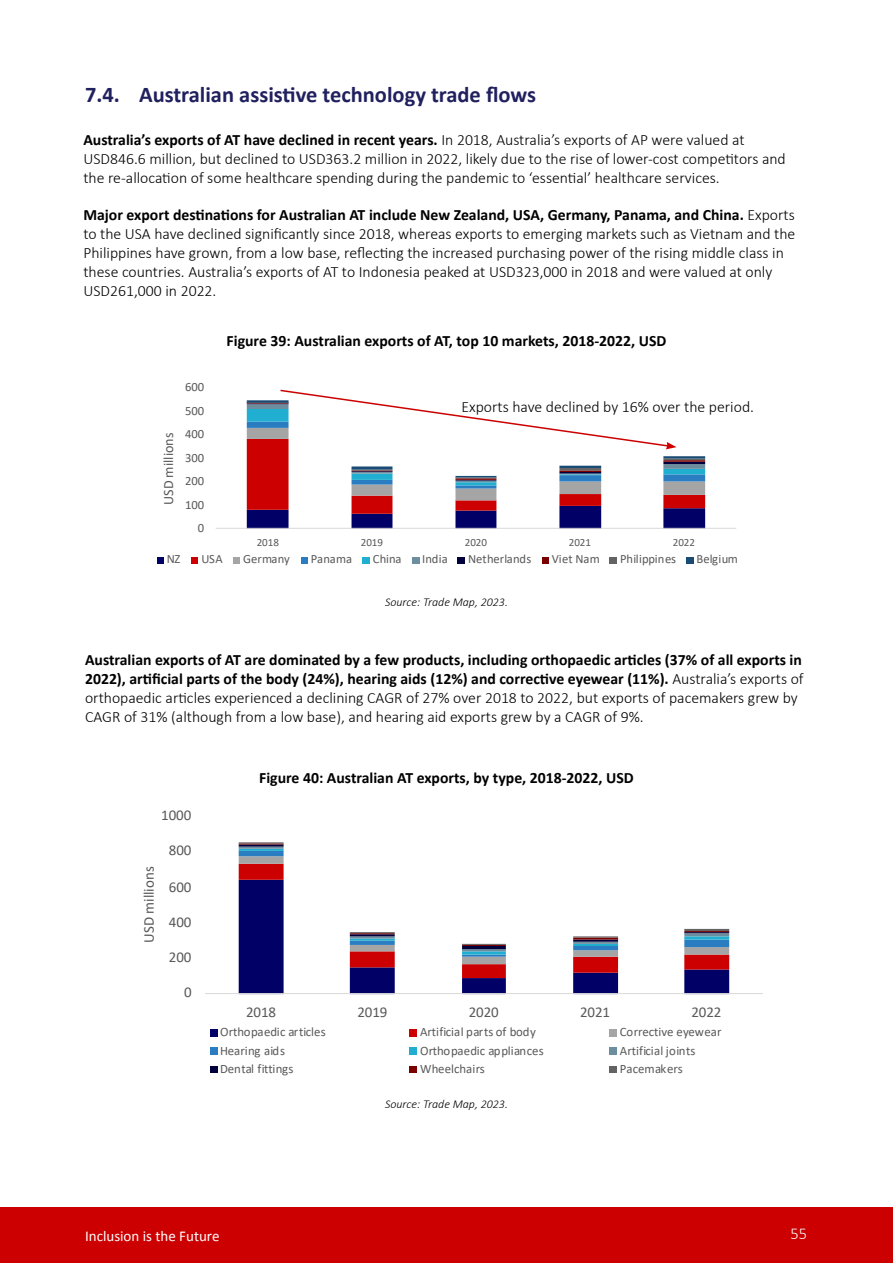
<style>
.page{position:relative;width:893px;height:1263px;background:#fff}
.page>*{position:absolute;margin:0;border:0;box-sizing:border-box;transform-origin:0 0}
.t1{font:700 22.5px "Calibri";color:#21205f}
.t2{font:300 16.5px "Calibri";color:#fff}
.t3{font:300 15.75px/18.9px "Calibri";color:#000}
.t4{font:700 15.75px "Calibri";color:#000}
.t5{font:15px "Calibri";letter-spacing:-.005em;color:#595959}
.t6{font:15px "Calibri";color:#fff}
.t7{font:14.1px "Calibri";color:#595959}
.t8{font:12.75px "Calibri";color:#595959}
.t9{font:12.6px "Calibri";letter-spacing:-.005em;color:#595959}
.t10{font:italic 300 12px "Calibri";color:#000}
.t11{font:10.95px "Calibri";letter-spacing:-.005em;color:#595959}
.s1{font-weight:700}
</style>
<div class="page">
<div style="left:0;top:1208px;width:893px;height:55px;background:#c00"></div>
<svg style="left:239px;top:978px;width:490px;height:15px"></svg>
<svg style="left:239px;top:964px;width:490px;height:14px"></svg>
<svg style="left:239px;top:957px;width:490px;height:7px"></svg>
<svg style="left:239px;top:851px;width:490px;height:106px"></svg>
<hr style="left:239px;top:849px;width:45px;height:2px;background:#20aed1">
<hr style="left:350px;top:938px;width:45px;height:3px;background:#20aed1">
<hr style="left:462px;top:951px;width:44px;height:3px;background:#20aed1">
<hr style="left:573px;top:944px;width:45px;height:2px;background:#20aed1">
<hr style="left:684px;top:936px;width:45px;height:3px;background:#20aed1">
<hr style="left:239px;top:847px;width:45px;height:2px;background:#6d8e9f">
<hr style="left:350px;top:936px;width:45px;height:2px;background:#6d8e9f">
<hr style="left:462px;top:949px;width:44px;height:2px;background:#6d8e9f">
<hr style="left:573px;top:942px;width:45px;height:2px;background:#6d8e9f">
<hr style="left:684px;top:933px;width:45px;height:3px;background:#6d8e9f">
<hr style="left:239px;top:844px;width:45px;height:3px;background:#00003d">
<hr style="left:350px;top:934px;width:45px;height:2px;background:#00003d">
<hr style="left:462px;top:946px;width:44px;height:3px;background:#00003d">
<hr style="left:573px;top:939px;width:45px;height:3px;background:#00003d">
<hr style="left:684px;top:932px;width:45px;height:1px;background:#00003d">
<hr style="left:239px;top:843px;width:45px;height:1px;background:#7a0000">
<hr style="left:350px;top:933px;width:45px;height:1px;background:#7a0000">
<hr style="left:462px;top:945px;width:44px;height:1px;background:#7a0000">
<hr style="left:573px;top:937px;width:45px;height:2px;background:#7a0000">
<hr style="left:684px;top:931px;width:45px;height:1px;background:#7a0000">
<hr style="left:239px;top:842px;width:45px;height:1px;background:#636363">
<hr style="left:350px;top:932px;width:45px;height:1px;background:#636363">
<hr style="left:462px;top:944px;width:44px;height:1px;background:#636363">
<hr style="left:573px;top:936px;width:45px;height:1px;background:#636363">
<hr style="left:684px;top:929px;width:45px;height:2px;background:#636363">
<hr style="left:205px;top:993px;width:558px;height:1px;background:#d9d9d9">
<div style="left:210px;top:1029px;width:7px;height:8px;background:#006"></div>
<div style="left:410px;top:1029px;width:7px;height:8px;background:#c00"></div>
<div style="left:609px;top:1029px;width:8px;height:8px;background:#a5a5a5"></div>
<div style="left:210px;top:1047px;width:7px;height:8px;background:#2b7dc1"></div>
<div style="left:410px;top:1047px;width:7px;height:8px;background:#20aed1"></div>
<div style="left:609px;top:1047px;width:8px;height:8px;background:#6d8e9f"></div>
<div style="left:210px;top:1067px;width:7px;height:6px;background:#00003d"></div>
<div style="left:410px;top:1067px;width:7px;height:6px;background:#7a0000"></div>
<div style="left:609px;top:1067px;width:8px;height:6px;background:#636363"></div>
<hr style="left:216px;top:528px;width:520px;height:1px;background:#d9d9d9">
<svg style="left:157px;top:557px;width:6px;height:6px"></svg>
<svg style="left:192px;top:557px;width:6px;height:6px"></svg>
<div style="left:233px;top:557px;width:7px;height:6px;background:#a5a5a5"></div>
<svg style="left:301px;top:557px;width:6px;height:6px"></svg>
<div style="left:363px;top:557px;width:7px;height:6px;background:#20aed1"></div>
<div style="left:412px;top:557px;width:7px;height:6px;background:#6d8e9f"></div>
<div style="left:458px;top:557px;width:7px;height:6px;background:#00003d"></div>
<svg style="left:542px;top:557px;width:6px;height:6px"></svg>
<div style="left:610px;top:557px;width:7px;height:6px;background:#636363"></div>
<div style="left:686px;top:557px;width:7px;height:6px;background:#1a4b74"></div>
<svg style="left:247px;top:389px;width:458px;height:140px"></svg>
<h1 class="t1" style="left:85px;top:80px;width:453px">7.4. Australian assistive technology trade flows</h1>
<p class="t3" style="left:83px;top:130px;width:704px"><span class="s1">Australia’s exports of AT have declined in recent years.</span> In 2018, Australia’s exports of AP were valued at<br>USD846.6 million, but declined to USD363.2 million in 2022, likely due to the rise of lower-cost competitors and the re-allocation of some healthcare spending during the pandemic to ‘essential’ healthcare services.</p>
<p class="t3" style="left:83px;top:206px;width:713px"><span class="s1">Major export destinations for Australian AT include New Zealand, USA, Germany, Panama, and China.</span> Exports to the USA have declined significantly since 2018, whereas exports to emerging markets such as Vietnam and the Philippines have grown, from a low base, reflecting the increased purchasing power of the rising middle class in these countries. Australia’s exports of AT to Indonesia peaked at USD323,000 in 2018 and were valued at only USD261,000 in 2022.</p>
<p class="t7" style="left:159px;top:505px;width:74px;rotate:-90deg">USD millions</p>
<p class="t9" style="left:185px;top:378px;width:20px">600</p>
<p class="t9" style="left:185px;top:402px;width:20px">500</p>
<p class="t9" style="left:185px;top:425px;width:20px">400</p>
<p class="t9" style="left:185px;top:449px;width:20px">300</p>
<p class="t9" style="left:185px;top:472px;width:20px">200</p>
<p class="t9" style="left:185px;top:496px;width:20px">100</p>
<p class="t9" style="left:198px;top:519px;width:8px">0</p>
<p class="t4" style="left:227px;top:330px;width:441px">Figure 39: Australian exports of AT, top 10 markets, 2018-2022, USD</p>
<p class="t3" style="left:461px;top:397px;width:294px">Exports have declined by 16% over the period.</p>
<p class="t11" style="left:257px;top:535px;width:24px">2018</p>
<p class="t11" style="left:361px;top:535px;width:24px">2019</p>
<p class="t11" style="left:465px;top:535px;width:24px">2020</p>
<p class="t11" style="left:569px;top:535px;width:24px">2021</p>
<p class="t11" style="left:673px;top:535px;width:24px">2022</p>
<p class="t9" style="left:167px;top:550px;width:15px">NZ</p>
<p class="t9" style="left:201px;top:550px;width:23px">USA</p>
<p class="t9" style="left:243px;top:550px;width:48px">Germany</p>
<p class="t9" style="left:311px;top:550px;width:43px">Panama</p>
<p class="t9" style="left:373px;top:550px;width:30px">China</p>
<p class="t9" style="left:422px;top:550px;width:27px">India</p>
<p class="t9" style="left:468px;top:550px;width:65px">Netherlands</p>
<p class="t9" style="left:552px;top:550px;width:49px">Viet Nam</p>
<p class="t9" style="left:620px;top:550px;width:58px">Philippines</p>
<p class="t9" style="left:696px;top:550px;width:43px">Belgium</p>
<p class="t10" style="left:385px;top:595px;width:124px">Source: Trade Map, 2023.</p>
<p class="t3" style="left:85px;top:650px;width:720px"><span class="s1">Australian exports of AT are dominated by a few products, including orthopaedic articles (37% of all exports in 2022), artificial parts of the body (24%), hearing aids (12%) and corrective eyewear (11%).</span> Australia’s exports of orthopaedic articles experienced a declining CAGR of 27% over 2018 to 2022, but exports of pacemakers grew by CAGR of 31% (although from a low base), and hearing aid exports grew by a CAGR of 9%.</p>
<p class="t5" style="left:161px;top:804px;width:32px">1000</p>
<p class="t5" style="left:138px;top:943px;width:78px;rotate:-90deg">USD millions</p>
<p class="t5" style="left:169px;top:840px;width:24px">800</p>
<p class="t5" style="left:169px;top:876px;width:24px">600</p>
<p class="t5" style="left:169px;top:911px;width:24px">400</p>
<p class="t5" style="left:169px;top:947px;width:24px">200</p>
<p class="t5" style="left:184px;top:982px;width:9px">0</p>
<p class="t4" style="left:259px;top:767px;width:376px">Figure 40: Australian AT exports, by type, 2018-2022, USD</p>
<p class="t5" style="left:246px;top:1001px;width:32px">2018</p>
<p class="t5" style="left:357px;top:1001px;width:32px">2019</p>
<p class="t5" style="left:469px;top:1001px;width:32px">2020</p>
<p class="t5" style="left:580px;top:1001px;width:32px">2021</p>
<p class="t5" style="left:691px;top:1001px;width:32px">2022</p>
<p class="t8" style="left:220px;top:1023px;width:107px">Orthopaedic articles</p>
<p class="t8" style="left:420px;top:1023px;width:117px">Artificial parts of body</p>
<p class="t8" style="left:620px;top:1023px;width:103px">Corrective eyewear</p>
<p class="t8" style="left:220px;top:1042px;width:66px">Hearing aids</p>
<p class="t8" style="left:420px;top:1042px;width:125px">Orthopaedic appliances</p>
<p class="t8" style="left:620px;top:1042px;width:77px">Artificial joints</p>
<p class="t8" style="left:220px;top:1060px;width:75px">Dental fittings</p>
<p class="t8" style="left:420px;top:1060px;width:66px">Wheelchairs</p>
<p class="t8" style="left:620px;top:1060px;width:64px">Pacemakers</p>
<p class="t10" style="left:385px;top:1097px;width:124px">Source: Trade Map, 2023.</p>
<p class="t6" style="left:85px;top:1226px;width:136px">Inclusion is the Future</p>
<p class="t2" style="left:790px;top:1223px;width:18px">55</p>
</div>
